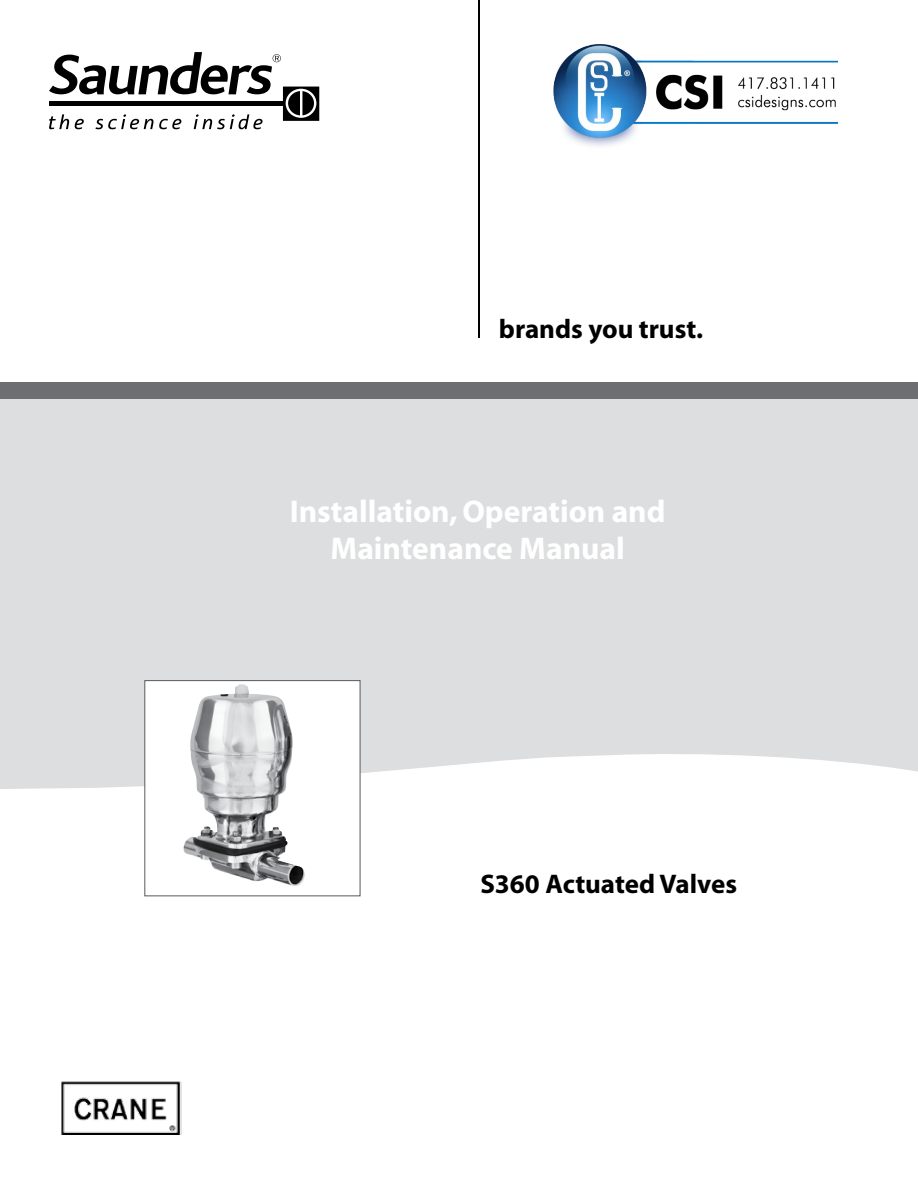
<style>
.page{position:relative;width:918px;height:1188px;background:#fff}
.page>*{position:absolute;margin:0;border:0;box-sizing:border-box;transform-origin:0 0}
.t1{font:700 31.5px/37.8px "Myriad";color:#fff;text-align:center}
.t2{font:700 27px "Myriad Pro";color:#000}
.t3{font:700 27px "Myriad";color:#000}
</style>
<div class="page">
<hr style="left:479px;top:0;width:1px;height:338px;background:#000">
<svg style="left:49px;top:52px;width:270px;height:77px"></svg>
<div style="left:0;top:399px;width:918px;height:390px;background:#dddedf"></div>
<div style="left:0;top:382px;width:293px;height:17px;background:#6d6e71"></div>
<div style="left:293px;top:382px;width:306px;height:17px;background:#6d6e71"></div>
<div style="left:598px;top:382px;width:320px;height:16px;background:#6d6e71"></div>
<div style="left:144px;top:680px;width:216px;height:216px;background:#fff;border:1px solid #58595b"></div>
<img style="left:183px;top:684px;width:122px;height:202px">
<img style="left:61px;top:1081px;width:121px;height:53px">
<img style="left:553px;top:44px;width:286px;height:102px">
<p class="t3" style="left:499px;top:315px;width:206px">brands you trust.</p>
<p class="t1" style="left:290px;top:493px;width:377px">Installation, Operation and<br>Maintenance Manual</p>
<p class="t2" style="left:480px;top:869px;width:258px">S360 Actuated Valves</p>
</div>
